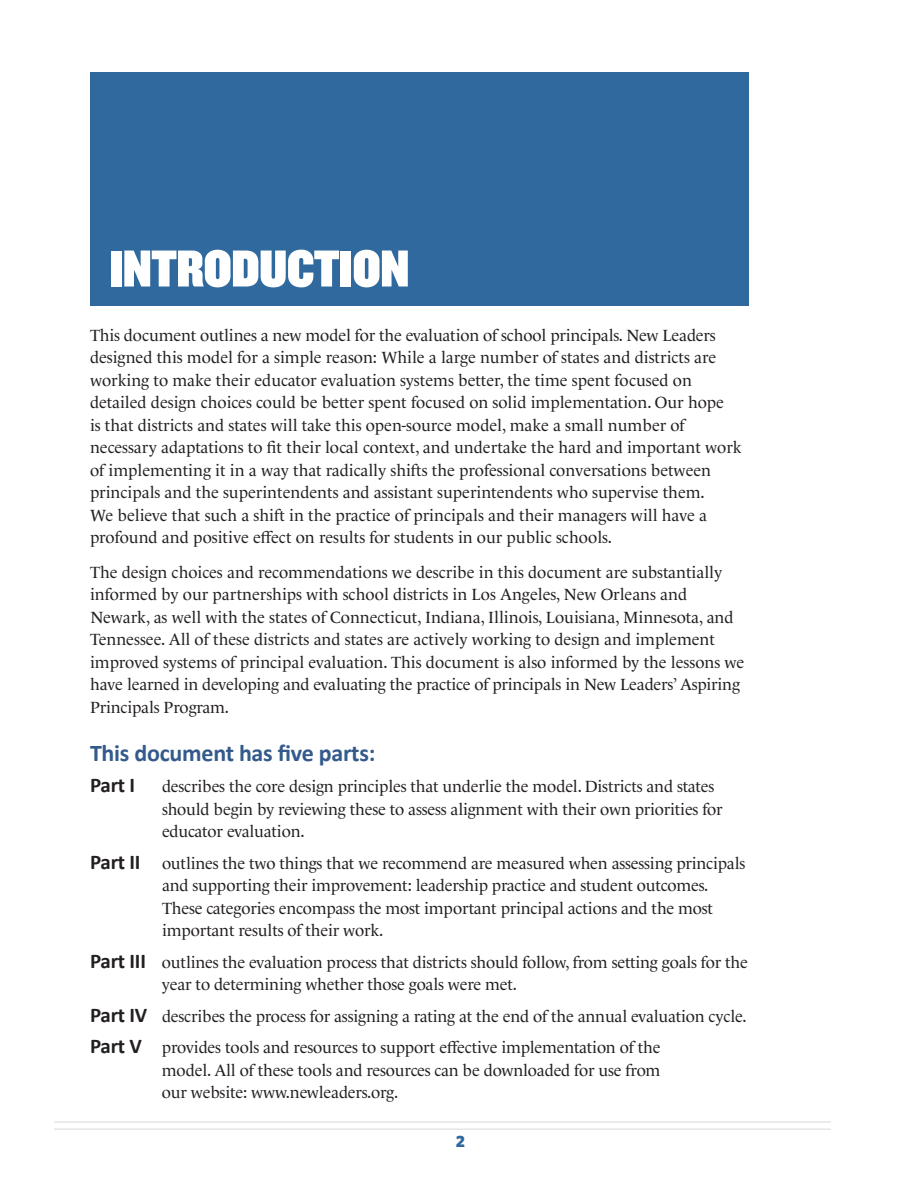
<style>
.page{position:relative;width:918px;height:1188px;background:#fff}
.page>*{position:absolute;margin:0;border:0;box-sizing:border-box;transform-origin:0 0}
.t1{font:54px "Knockout 90 Ultmt Welterwt";color:#fff}
.t2{font:700 24px "Calibri";letter-spacing:-.01em;color:#335a8b}
.t3{font:700 21px "Calibri";color:#231f20}
.t4{font:16.5px/22.5px "Le Monde Livre";letter-spacing:-.01em;color:#231f20}
.t5{font:900 16.5px "Whitney";color:#2f699e}
.s1{font-family:"Calibri";font-weight:700;font-size:21px}
</style>
<div class="page">
<svg style="left:54px;top:1122px;width:777px;height:8px"></svg>
<div style="left:90px;top:72px;width:659px;height:234px;background:#2f699e"></div>
<h1 class="t1" style="left:110px;top:235px;width:296px">INTRODUCTION</h1>
<p class="t4" style="left:90px;top:324px;width:653px">This document outlines a new model for the evaluation of school principals. New Leaders designed this model for a simple reason: While a large number of states and districts are working to make their educator evaluation systems better, the time spent focused on detailed design choices could be better spent focused on solid implementation. Our hope<br>is that districts and states will take this open-source model, make a small number of necessary adaptations to fit their local context, and undertake the hard and important work of implementing it in a way that radically shifts the professional conversations between principals and the superintendents and assistant superintendents who supervise them.<br>We believe that such a shift in the practice of principals and their managers will have a profound and positive effect on results for students in our public schools.</p>
<p class="t4" style="left:90px;top:561px;width:656px">The design choices and recommendations we describe in this document are substantially informed by our partnerships with school districts in Los Angeles, New Orleans and Newark, as well with the states of Connecticut, Indiana, Illinois, Louisiana, Minnesota, and Tennessee. All of these districts and states are actively working to design and implement improved systems of principal evaluation. This document is also informed by the lessons we have learned in developing and evaluating the practice of principals in New Leaders’ Aspiring Principals Program.</p>
<h2 class="t2" style="left:90px;top:738px;width:287px">This document has five parts:</h2>
<p class="t3" style="left:90px;top:772px;width:47px">Part I</p>
<p class="t4" style="left:162px;top:775px;width:562px">describes the core design principles that underlie the model. Districts and states should begin by reviewing these to assess alignment with their own priorities for educator evaluation.</p>
<p class="t4" style="left:162px;top:852px;width:585px;text-indent:-72px"><span class="s1">Part II</span> outlines the two things that we recommend are measured when assessing principals and supporting their improvement: leadership practice and student outcomes.<br>These categories encompass the most important principal actions and the most important results of their work.</p>
<p class="t4" style="left:162px;top:951px;width:587px;text-indent:-72px"><span class="s1">Part III</span> outlines the evaluation process that districts should follow, from setting goals for the year to determining whether those goals were met.</p>
<p class="t4" style="left:90px;top:1000px;width:658px;line-height:31.5px"><span class="s1">Part IV</span> describes the process for assigning a rating at the end of the annual evaluation cycle.<br><span class="s1">Part V</span> provides tools and resources to support effective implementation of the</p>
<p class="t4" style="left:162px;top:1059px;width:500px">model. All of these tools and resources can be downloaded for use from our website: www.newleaders.org.</p>
<p class="t5" style="left:456px;top:1130px;width:11px">2</p>
</div>
